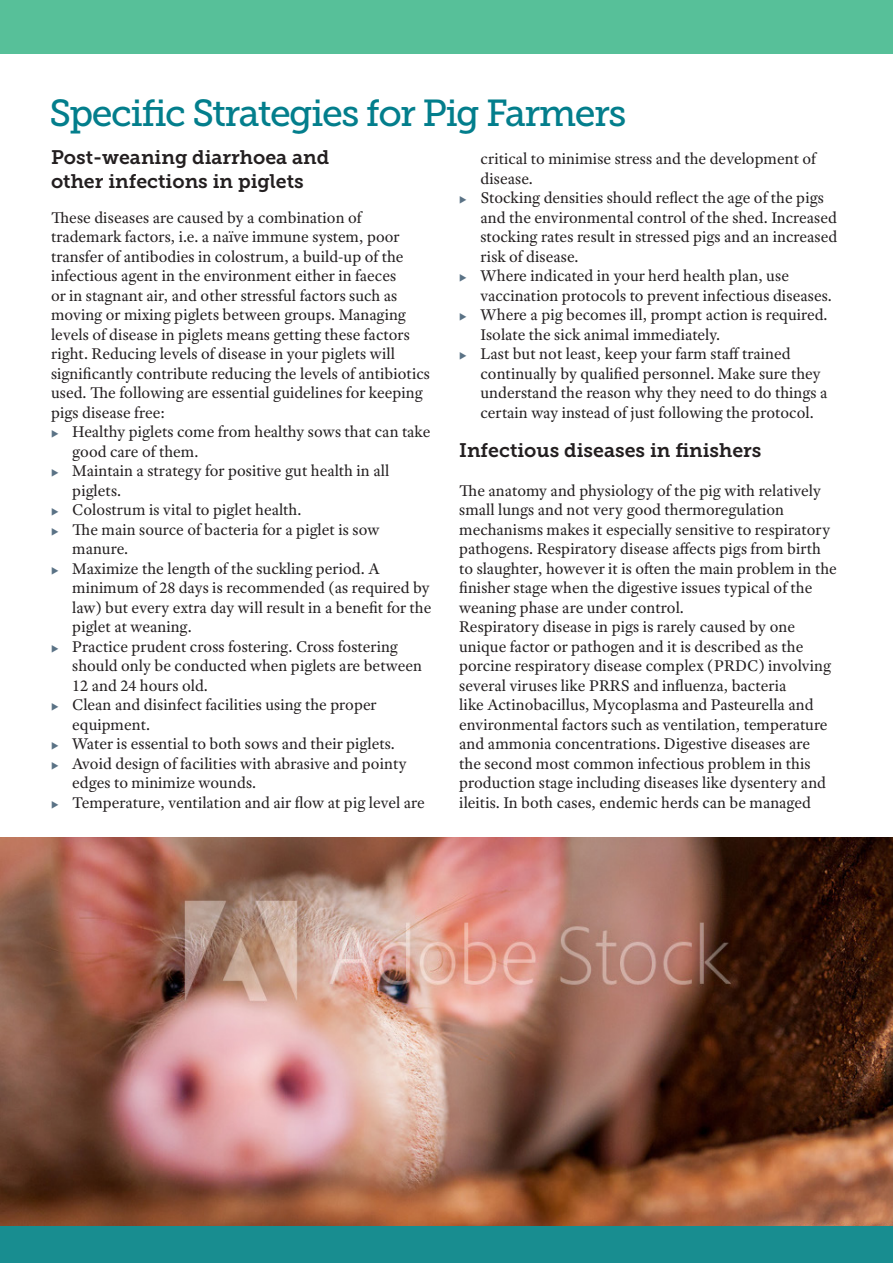
<style>
.page{position:relative;width:893px;height:1263px;background:#fff}
.page>*{position:absolute;margin:0;border:0;box-sizing:border-box;transform-origin:0 0}
.Coloured_Subs{font:37.5px "Museo Slab 500";letter-spacing:-.04em;color:#037e8c}
.Standard_Subs{font:19.5px/24px "Museo Slab 700";color:#231f20}
.Body_Text{font:16.5px/19.5px "Adobe Text Pro";color:#231f20}
</style>
<div class="page">
<img style="left:0;top:838px;width:893px;height:388px">
<div style="left:0;top:1226px;width:893px;height:37px;background:#188d90"></div>
<div style="left:0;top:0;width:893px;height:54px;background:#57c099"></div>
<p class="Coloured_Subs" style="left:50px;top:92px;width:578px">Specific Strategies for Pig Farmers</p>
<p class="Standard_Subs" style="left:51px;top:145px;width:280px">Post-weaning diarrhoea and other infections in piglets</p>
<p class="Body_Text" style="left:51px;top:207px;width:380px">These diseases are caused by a combination of trademark factors, i.e. a naïve immune system, poor transfer of antibodies in colostrum, a build-up of the infectious agent in the environment either in faeces<br>or in stagnant air, and other stressful factors such as moving or mixing piglets between groups. Managing levels of disease in piglets means getting these factors right. Reducing levels of disease in your piglets will significantly contribute reducing the levels of antibiotics used. The following are essential guidelines for keeping pigs disease free:</p>
<p class="Body_Text" style="left:72px;top:422px;width:360px">Healthy piglets come from healthy sows that can take good care of them.</p>
<p class="Body_Text" style="left:72px;top:461px;width:319px">Maintain a strategy for positive gut health in all piglets.</p>
<p class="Body_Text" style="left:72px;top:500px;width:231px">Colostrum is vital to piglet health.</p>
<p class="Body_Text" style="left:72px;top:519px;width:309px">The main source of bacteria for a piglet is sow manure.</p>
<p class="Body_Text" style="left:72px;top:558px;width:361px">Maximize the length of the suckling period. A minimum of 28 days is recommended (as required by law) but every extra day will result in a benefit for the piglet at weaning.</p>
<p class="Body_Text" style="left:72px;top:636px;width:351px">Practice prudent cross fostering. Cross fostering should only be conducted when piglets are between<br>12 and 24 hours old.</p>
<p class="Body_Text" style="left:72px;top:695px;width:306px">Clean and disinfect facilities using the proper equipment.</p>
<p class="Body_Text" style="left:72px;top:734px;width:324px">Water is essential to both sows and their piglets.</p>
<p class="Body_Text" style="left:72px;top:753px;width:336px">Avoid design of facilities with abrasive and pointy edges to minimize wounds.</p>
<p class="Body_Text" style="left:72px;top:792px;width:354px">Temperature, ventilation and air flow at pig level are</p>
<p class="Body_Text" style="left:480px;top:149px;width:337px">critical to minimise stress and the development of disease.</p>
<p class="Body_Text" style="left:480px;top:188px;width:358px">Stocking densities should reflect the age of the pigs and the environmental control of the shed. Increased stocking rates result in stressed pigs and an increased risk of disease.</p>
<p class="Body_Text" style="left:480px;top:266px;width:353px">Where indicated in your herd health plan, use vaccination protocols to prevent infectious diseases.</p>
<p class="Body_Text" style="left:480px;top:305px;width:349px">Where a pig becomes ill, prompt action is required.<br>Isolate the sick animal immediately.</p>
<p class="Body_Text" style="left:480px;top:344px;width:348px">Last but not least, keep your farm staff trained continually by qualified personnel. Make sure they understand the reason why they need to do things a certain way instead of just following the protocol.</p>
<p class="Standard_Subs" style="left:459px;top:438px;width:304px">Infectious diseases in finishers</p>
<p class="Body_Text" style="left:459px;top:480px;width:379px">The anatomy and physiology of the pig with relatively small lungs and not very good thermoregulation mechanisms makes it especially sensitive to respiratory pathogens. Respiratory disease affects pigs from birth to slaughter, however it is often the main problem in the finisher stage when the digestive issues typical of the weaning phase are under control.<br>Respiratory disease in pigs is rarely caused by one unique factor or pathogen and it is described as the porcine respiratory disease complex (PRDC) involving several viruses like PRRS and influenza, bacteria<br>like Actinobacillus, Mycoplasma and Pasteurella and environmental factors such as ventilation, temperature and ammonia concentrations. Digestive diseases are<br>the second most common infectious problem in this production stage including diseases like dysentery and ileitis. In both cases, endemic herds can be managed</p>
</div>
